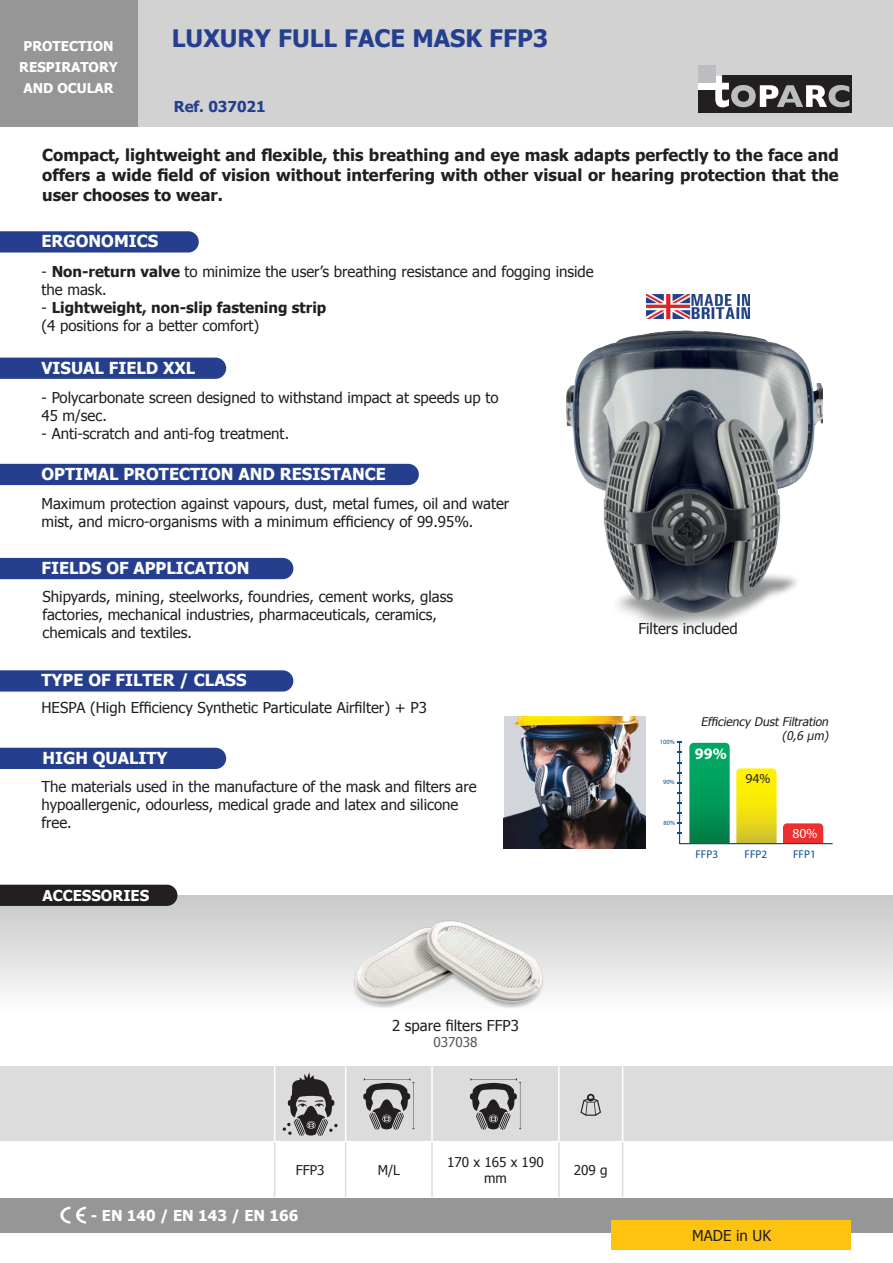
<style>
.page{position:relative;width:893px;height:1263px;background:#fff}
.page>*{position:absolute;margin:0;border:0;box-sizing:border-box;transform-origin:0 0}
.t1{font:700 24px "Tahoma";color:#253f8e}
.t2{font:700 16.5px/19.8px "Tahoma";color:#231f20;text-align:justify}
.t3{font:700 16.5px "Tahoma";color:#fff}
.t4{font:700 16.05px "Myriad Pro";color:#fff}
.t5{font:15px/18px "Tahoma";color:#231f20}
.t6{font:700 15px "Tahoma";color:#231f20}
.t7{font:700 15px "Tahoma";color:#fff}
.t8{font:700 15px "Tahoma";color:#253f8e}
.t9{font:13.65px "Myriad Pro";color:#231f20}
.t10{font:13.65px "Myriad Pro";color:#fff}
.t11{font:700 13.5px/21px "Tahoma";color:#fff;text-align:center}
.t12{font:13.5px/16.2px "Tahoma";color:#231f20;text-align:center}
.t13{font:13.5px "Tahoma";color:#57585a}
.t14{font:italic 12px "Tahoma";color:#231f20}
.t15{font:11.25px "Myriad Pro";color:#094d8d}
.t16{font:6.45px "Myriad Pro";color:#094d8d}
.s1{font-weight:700}
.s2{font-weight:400}
</style>
<div class="page">
<div style="left:137px;top:0;width:756px;height:127px;background:#d2d2d2"></div>
<div style="left:0;top:1198px;width:893px;height:34px;background:#969696"></div>
<div style="left:0;top:0;width:137px;height:127px;background:#969696"></div>
<div style="left:611px;top:1220px;width:239px;height:30px;background:#fec210"></div>
<div style="left:0;top:895px;width:893px;height:125px;background:linear-gradient(to bottom,#c7c8c7,#fff)"></div>
<div style="left:0;top:1066px;width:893px;height:75px;background:#dcdcdc"></div>
<svg style="left:275px;top:1142px;width:72px;height:55px"></svg>
<hr style="left:274px;top:1066px;width:1px;height:76px;background:#fff">
<hr style="left:274px;top:1142px;width:1px;height:55px;background:#dcdcdc">
<hr style="left:345px;top:1142px;width:1px;height:55px;background:#dcdcdc">
<hr style="left:431px;top:1142px;width:2px;height:55px;background:#dcdcdc">
<hr style="left:622px;top:1142px;width:1px;height:55px;background:#dcdcdc">
<hr style="left:558px;top:1142px;width:2px;height:55px;background:#dcdcdc">
<hr style="left:345px;top:1066px;width:1px;height:76px;background:#fff">
<hr style="left:431px;top:1066px;width:2px;height:76px;background:#fff">
<hr style="left:558px;top:1066px;width:2px;height:76px;background:#fff">
<hr style="left:622px;top:1066px;width:1px;height:76px;background:#fff">
<svg style="left:283px;top:1072px;width:55px;height:64px"></svg>
<svg style="left:363px;top:1078px;width:51px;height:52px"></svg>
<svg style="left:470px;top:1078px;width:51px;height:52px"></svg>
<svg style="left:580px;top:1094px;width:21px;height:22px"></svg>
<div style="left:698px;top:75px;width:153px;height:38px;background:#231f20"></div>
<svg style="left:715px;top:75px;width:134px;height:32px"></svg>
<div style="left:698px;top:72px;width:17px;height:18px;background:#fff"></div>
<div style="left:698px;top:66px;width:17px;height:17px;background:#bcbdc0"></div>
<div style="left:0;top:885px;width:177px;height:21px;background:#231f20"></div>
<img style="left:566px;top:330px;width:256px;height:298px">
<img style="left:325px;top:913px;width:238px;height:106px">
<svg style="left:60px;top:1206px;width:10px;height:17px"></svg>
<svg style="left:76px;top:1206px;width:10px;height:17px"></svg>
<svg style="left:0;top:231px;width:199px;height:22px;background:#2e4793"></svg>
<div style="left:0;top:464px;width:419px;height:21px;background:#253f8e"></div>
<div style="left:0;top:558px;width:293px;height:21px;background:#253f8e"></div>
<div style="left:0;top:670px;width:293px;height:21px;background:#253f8e"></div>
<div style="left:0;top:748px;width:226px;height:21px;background:#253f8e"></div>
<img style="left:646px;top:294px;width:104px;height:25px">
<img style="left:504px;top:716px;width:142px;height:132px">
<div style="left:0;top:358px;width:226px;height:21px;background:#253f8e"></div>
<svg style="left:677px;top:742px;width:156px;height:102px"></svg>
<p class="t11" style="left:23px;top:35px;width:92px">PROTECTION</p>
<p class="t11" style="left:19px;top:56px;width:100px">RESPIRATORY<br>AND OCULAR</p>
<p class="t1" style="left:172px;top:21px;width:378px">LUXURY FULL FACE MASK FFP3</p>
<p class="t8" style="left:174px;top:96px;width:93px">Ref. 037021</p>
<p class="t2" style="left:42px;top:145px;width:798px">Compact, lightweight and flexible, this breathing and eye mask adapts perfectly to the face and offers a wide field of vision without interfering with other visual or hearing protection that the user chooses to wear.</p>
<p class="t3" style="left:41px;top:230px;width:118px">ERGONOMICS</p>
<p class="t5" style="left:42px;top:262px;width:554px">- <span class="s1">Non-return valve</span> to minimize the user’s breathing resistance and fogging inside the mask.</p>
<p class="t6" style="left:42px;top:297px;width:286px"><span class="s2">-</span> Lightweight, non-slip fastening strip</p>
<p class="t5" style="left:42px;top:316px;width:219px">(4 positions for a better comfort)</p>
<p class="t3" style="left:41px;top:356px;width:155px">VISUAL FIELD XXL</p>
<p class="t5" style="left:42px;top:388px;width:459px">- Polycarbonate screen designed to withstand impact at speeds up to<br>45 m/sec.</p>
<p class="t5" style="left:42px;top:424px;width:249px">- Anti-scratch and anti-fog treatment.</p>
<p class="t3" style="left:41px;top:462px;width:346px">OPTIMAL PROTECTION AND RESISTANCE</p>
<p class="t5" style="left:42px;top:494px;width:469px">Maximum protection against vapours, dust, metal fumes, oil and water mist, and micro-organisms with a minimum efficiency of 99.95%.</p>
<p class="t3" style="left:41px;top:556px;width:210px">FIELDS OF APPLICATION</p>
<p class="t5" style="left:43px;top:586px;width:412px">Shipyards, mining, steelworks, foundries, cement works, glass factories, mechanical industries, pharmaceuticals, ceramics, chemicals and textiles.</p>
<p class="t3" style="left:41px;top:669px;width:207px">TYPE OF FILTER / CLASS</p>
<p class="t5" style="left:42px;top:698px;width:387px">HESPA (High Efficiency Synthetic Particulate Airfilter) + P3</p>
<p class="t3" style="left:43px;top:746px;width:127px">HIGH QUALITY</p>
<p class="t5" style="left:41px;top:776px;width:437px">The materials used in the manufacture of the mask and filters are hypoallergenic, odourless, medical grade and latex and silicone free.</p>
<p class="t7" style="left:42px;top:885px;width:108px">ACCESSORIES</p>
<p class="t5" style="left:638px;top:619px;width:101px">Filters included</p>
<p class="t16" style="left:660px;top:738px;width:16px">100%</p>
<p class="t16" style="left:663px;top:778px;width:13px">90%</p>
<p class="t16" style="left:663px;top:818px;width:13px">80%</p>
<p class="t14" style="left:701px;top:713px;width:132px">Efficiency Dust Filtration</p>
<p class="t14" style="left:782px;top:728px;width:51px">(0,6 μm)</p>
<p class="t4" style="left:695px;top:743px;width:33px">99%</p>
<p class="t9" style="left:745px;top:770px;width:26px">94%</p>
<p class="t10" style="left:792px;top:825px;width:26px">80%</p>
<p class="t15" style="left:695px;top:847px;width:24px">FFP3</p>
<p class="t15" style="left:744px;top:847px;width:24px">FFP2</p>
<p class="t15" style="left:793px;top:847px;width:24px">FFP1</p>
<p class="t5" style="left:392px;top:1016px;width:128px">2 spare filters FFP3</p>
<p class="t13" style="left:433px;top:1033px;width:46px">037038</p>
<p class="t12" style="left:296px;top:1161px;width:30px">FFP3</p>
<p class="t12" style="left:378px;top:1161px;width:24px">M/L</p>
<p class="t12" style="left:447px;top:1153px;width:98px">170 x 165 x 190 mm</p>
<p class="t12" style="left:574px;top:1161px;width:35px">209 g</p>
<p class="t7" style="left:91px;top:1205px;width:209px">- EN 140 / EN 143 / EN 166</p>
<p class="t5" style="left:692px;top:1226px;width:81px">MADE in UK</p>
</div>
